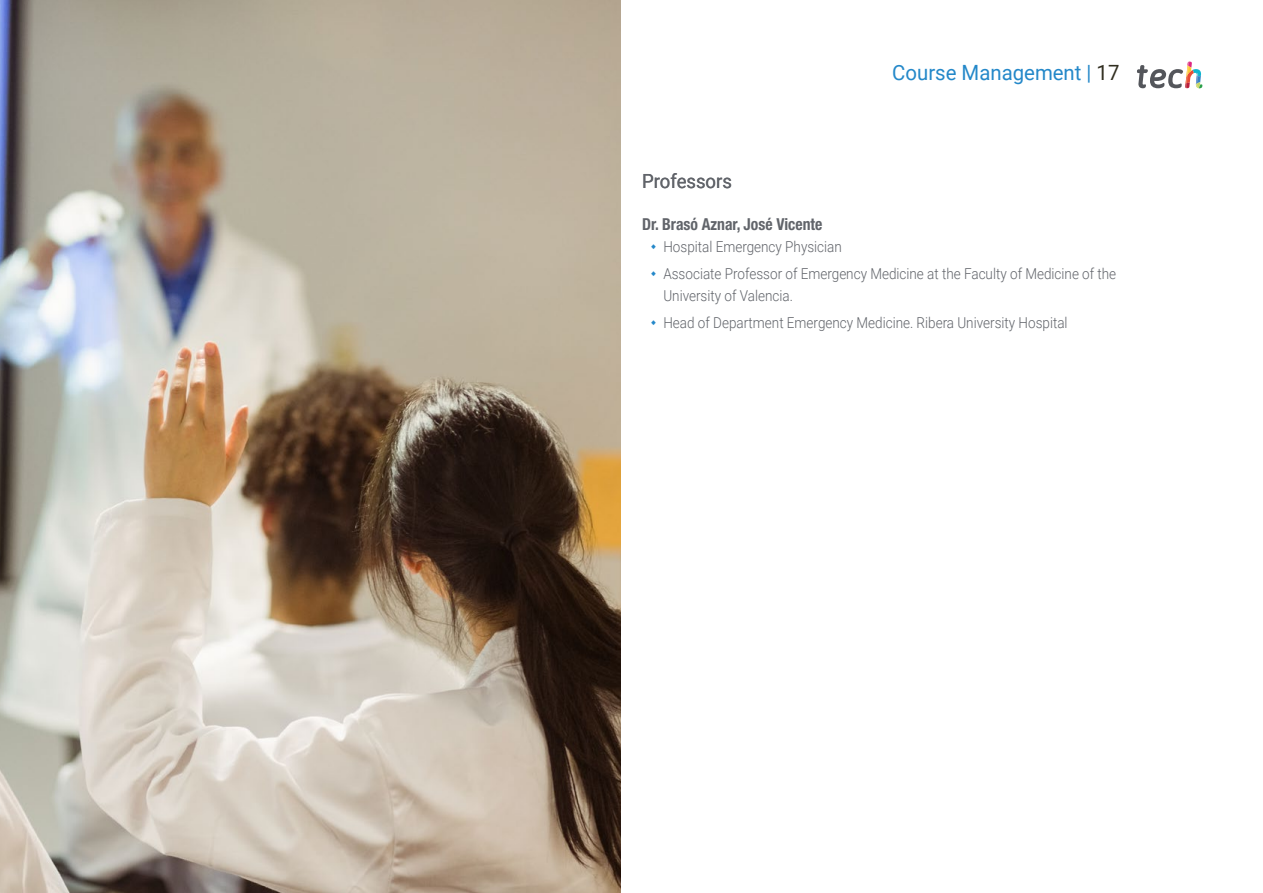
<style>
.page{position:relative;width:1263px;height:893px;background:#fff}
.page>*{position:absolute;margin:0;border:0;box-sizing:border-box;transform-origin:0 0}
.t1{font:21px "Roboto";color:#2488c9}
.t2{font:19.5px "Roboto";color:#61646a;scale:.95 1}
.t3{font:700 condensed 16.5px "Helvetica Neue LT Std";color:#61646a;scale:.95 1}
.t4{font:300 15px/26.7px "Roboto";color:#61646a;scale:.9 1}
.s1{color:#312e20}
</style>
<div class="page">
<img style="left:0;top:0;width:621px;height:893px">
<svg style="left:1137px;top:62px;width:65px;height:27px"></svg>
<h2 class="t2" style="left:642px;top:167px;width:96px">Professors</h2>
<h1 class="t1" style="left:892px;top:57px;width:229px">Course Management | <span class="s1">17</span></h1>
<p class="t3" style="left:642px;top:214px;width:191px">Dr. Brasó Aznar, José Vicente</p>
<p class="t4" style="left:663px;top:233px;width:505px">Hospital Emergency Physician<br>Associate Professor of Emergency Medicine at the Faculty of Medicine of the</p>
<p class="t4" style="left:663px;top:282px;width:451px">University of Valencia.<br>Head of Department Emergency Medicine. Ribera University Hospital</p>
</div>
